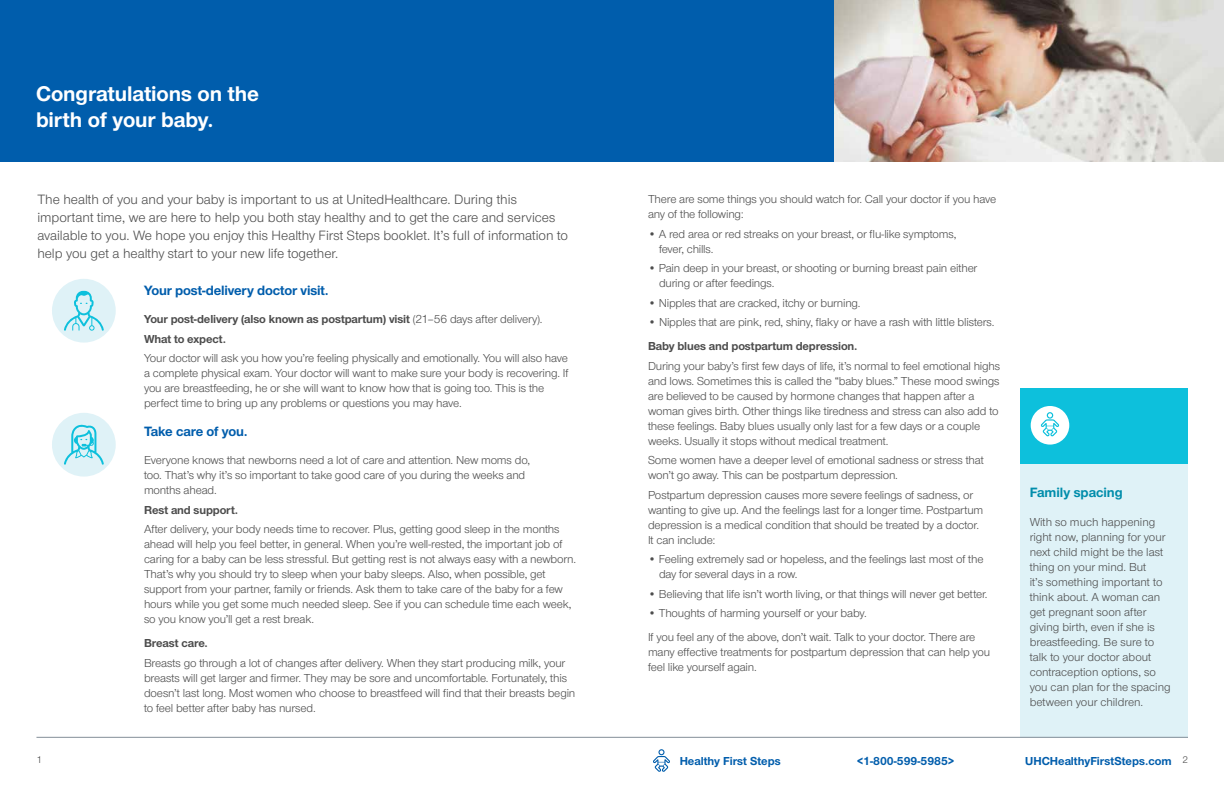
<style>
.page{position:relative;width:1224px;height:792px;background:#fff}
.page>*{position:absolute;margin:0;border:0;box-sizing:border-box;transform-origin:0 0}
.t1{font:700 22px/26px "UHC Sans";letter-spacing:-.005em;color:#fff}
.t2{font:14px/18px "UHC Sans";color:#4d4d4d}
.t3{font:700 14px "UHC Sans";letter-spacing:-.01em;color:#005dac}
.t4{font:700 14px "UHC Sans";color:#008dab}
.t5{font:12px/15px "UHC Sans";letter-spacing:-.015em;color:#4d4d4d}
.t6{font:700 12px/19.5px "UHC Sans";letter-spacing:-.01em;color:#4d4d4d}
.t7{font:700 12px "UHC Sans";color:#005dac}
.t8{font:10px "UHC Sans";color:#4d4d4d}
.s1{font-weight:400}
.s2{font-weight:400;font-size:10px;color:#4d4d4d}
</style>
<div class="page">
<div style="left:0;top:0;width:1146px;height:162px;background:#005dac"></div>
<img style="left:834px;top:0;width:390px;height:162px">
<div style="left:1020px;top:406px;width:168px;height:332px;background:#dff2f7"></div>
<div style="left:1020px;top:389px;width:168px;height:75px;background:#0dc0dc"></div>
<div style="left:1031px;top:406px;width:38px;height:39px;background:#fff;border-radius:50%"></div>
<svg style="left:1041px;top:412px;width:18px;height:24px"></svg>
<hr style="left:36px;top:737px;width:1152px;height:1px;background:#838e98">
<svg style="left:653px;top:749px;width:17px;height:23px"></svg>
<div style="left:52px;top:279px;width:64px;height:64px;background:#dff2f7;border-radius:50%"></div>
<svg style="left:64px;top:291px;width:40px;height:40px"></svg>
<div style="left:52px;top:413px;width:64px;height:64px;background:#dff2f7;border-radius:50%"></div>
<svg style="left:64px;top:424px;width:40px;height:41px"></svg>
<h1 class="t1" style="left:36px;top:80px;width:225px">Congratulations on the birth of your baby.</h1>
<p class="t2" style="left:37px;top:190px;width:532px">The health of you and your baby is important to us at UnitedHealthcare. During this important time, we are here to help you both stay healthy and to get the care and services available to you. We hope you enjoy this Healthy First Steps booklet. It’s full of information to help you get a healthy start to your new life together.</p>
<p class="t5" style="left:648px;top:191px;width:350px">There are some things you should watch for. Call your doctor if you have any of the following:</p>
<p class="t5" style="left:659px;top:226px;width:299px;text-indent:-11px">• A red area or red streaks on your breast, or flu-like symptoms, fever, chills.</p>
<p class="t5" style="left:659px;top:260px;width:320px;text-indent:-11px">• Pain deep in your breast, or shooting or burning breast pain either during or after feedings.</p>
<p class="t5" style="left:648px;top:295px;width:214px">• Nipples that are cracked, itchy or burning.</p>
<p class="t5" style="left:648px;top:314px;width:348px">• Nipples that are pink, red, shiny, flaky or have a rash with little blisters.</p>
<p class="t6" style="left:648px;top:336px;width:211px">Baby blues and postpartum depression.</p>
<p class="t5" style="left:648px;top:358px;width:354px">During your baby’s first few days of life, it’s normal to feel emotional highs and lows. Sometimes this is called the “baby blues.” These mood swings are believed to be caused by hormone changes that happen after a woman gives birth. Other things like tiredness and stress can also add to these feelings. Baby blues usually only last for a few days or a couple weeks. Usually it stops without medical treatment.</p>
<p class="t5" style="left:648px;top:452px;width:337px">Some women have a deeper level of emotional sadness or stress that won’t go away. This can be postpartum depression.</p>
<p class="t5" style="left:648px;top:487px;width:337px">Postpartum depression causes more severe feelings of sadness, or wanting to give up. And the feelings last for a longer time. Postpartum depression is a medical condition that should be treated by a doctor.<br>It can include:</p>
<p class="t5" style="left:659px;top:551px;width:326px;text-indent:-11px">• Feeling extremely sad or hopeless, and the feelings last most of the day for several days in a row.</p>
<p class="t5" style="left:648px;top:586px;width:341px">• Believing that life isn’t worth living, or that things will never get better.</p>
<p class="t5" style="left:648px;top:601px;width:329px;line-height:24px">• Thoughts of harming yourself or your baby.<br>If you feel any of the above, don’t wait. Talk to your doctor. There are</p>
<p class="t5" style="left:648px;top:644px;width:344px">many effective treatments for postpartum depression that can help you feel like yourself again.</p>
<p class="t3" style="left:144px;top:281px;width:186px">Your post-delivery doctor visit.</p>
<p class="t6" style="left:144px;top:309px;width:400px">Your post-delivery (also known as postpartum) visit <span class="s1">(21–56 days after delivery).<br></span>What to expect.</p>
<p class="t5" style="left:144px;top:351px;width:426px">Your doctor will ask you how you’re feeling physically and emotionally. You will also have a complete physical exam. Your doctor will want to make sure your body is recovering. If you are breastfeeding, he or she will want to know how that is going too. This is the perfect time to bring up any problems or questions you may have.</p>
<p class="t3" style="left:144px;top:422px;width:105px">Take care of you.</p>
<p class="t5" style="left:144px;top:453px;width:388px">Everyone knows that newborns need a lot of care and attention. New moms do, too. That’s why it’s so important to take good care of you during the weeks and months ahead.</p>
<p class="t6" style="left:144px;top:500px;width:96px">Rest and support.</p>
<p class="t5" style="left:144px;top:522px;width:434px">After delivery, your body needs time to recover. Plus, getting good sleep in the months ahead will help you feel better, in general. When you’re well-rested, the important job of caring for a baby can be less stressful. But getting rest is not always easy with a newborn.<br>That’s why you should try to sleep when your baby sleeps. Also, when possible, get support from your partner, family or friends. Ask them to take care of the baby for a few hours while you get some much needed sleep. See if you can schedule time each week, so you know you’ll get a rest break.</p>
<p class="t6" style="left:144px;top:633px;width:65px">Breast care.</p>
<p class="t5" style="left:144px;top:655px;width:433px">Breasts go through a lot of changes after delivery. When they start producing milk, your breasts will get larger and firmer. They may be sore and uncomfortable. Fortunately, this doesn’t last long. Most women who choose to breastfeed will find that their breasts begin to feel better after baby has nursed.</p>
<p class="t4" style="left:1030px;top:483px;width:95px">Family spacing</p>
<p class="t5" style="left:1030px;top:514px;width:142px">With so much happening right now, planning for your next child might be the last thing on your mind. But<br>it’s something important to think about. A woman can get pregnant soon after giving birth, even if she is breastfeeding. Be sure to talk to your doctor about contraception options, so you can plan for the spacing between your children.</p>
<p class="t8" style="left:36px;top:753px;width:7px">1</p>
<p class="t7" style="left:680px;top:753px;width:103px">Healthy First Steps</p>
<p class="t7" style="left:857px;top:753px;width:98px">&lt;1-800-599-5985&gt;</p>
<p class="t7" style="left:1025px;top:753px;width:164px">UHCHealthyFirstSteps.com <span class="s2">2</span></p>
</div>
